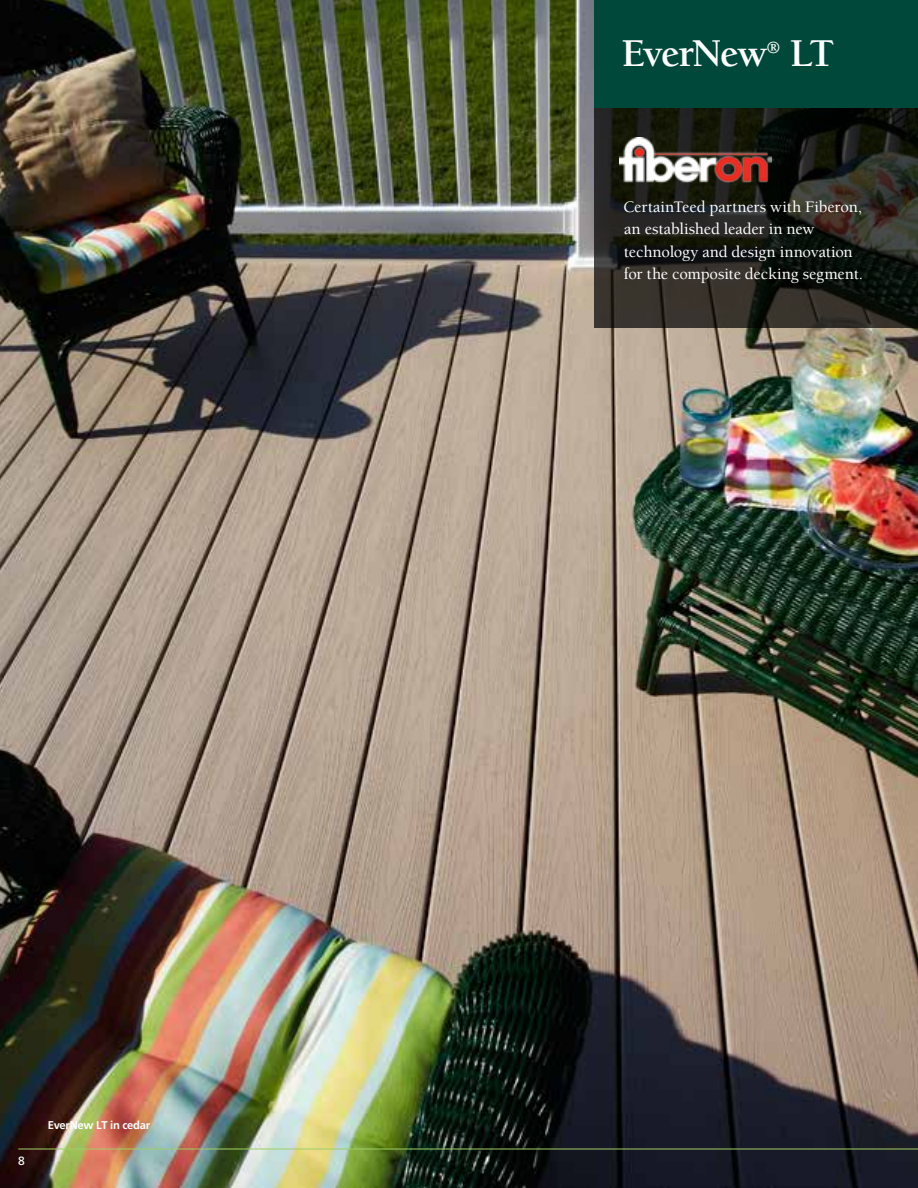
<style>
.page{position:relative;width:918px;height:1188px;background:#fff}
.page>*{position:absolute;margin:0;border:0;box-sizing:border-box;transform-origin:0 0}
.t1{font:700 40.5px "Berkeley";letter-spacing:-.045em;color:#fff}
.t2{font:700 17.55px "Berkeley";color:#fff}
.t3{font:500 16.5px/22.5px "Berkeley";letter-spacing:-.005em;color:#fff}
.t4{font:12px "Frutiger";color:#fff}
.t5{font:700 11.25px "Frutiger";letter-spacing:-.025em;color:#fff}
</style>
<div class="page">
<img style="left:0;top:0;width:918px;height:1188px">
<hr style="left:18px;top:1149px;width:900px;height:1px;background:#a0cf67">
<svg style="left:594px;top:108px;width:324px;height:219px;background:#20201a"></svg>
<img style="left:620px;top:137px;width:151px;height:49px">
<div style="left:594px;top:0;width:324px;height:108px;background:#00483a"></div>
<p class="t4" style="left:18px;top:1154px;width:8px">8</p>
<p class="t5" style="left:48px;top:1118px;width:104px">EverNew LT in cedar</p>
<h1 class="t1" style="left:622px;top:32px;width:147px">EverNew</h1>
<p class="t2" style="left:766px;top:38px;width:15px">®</p>
<h1 class="t1" style="left:790px;top:32px;width:47px">LT</h1>
<p class="t3" style="left:623px;top:195px;width:242px">CertainTeed partners with Fiberon, an established leader in new technology and design innovation for the composite decking segment.</p>
</div>
